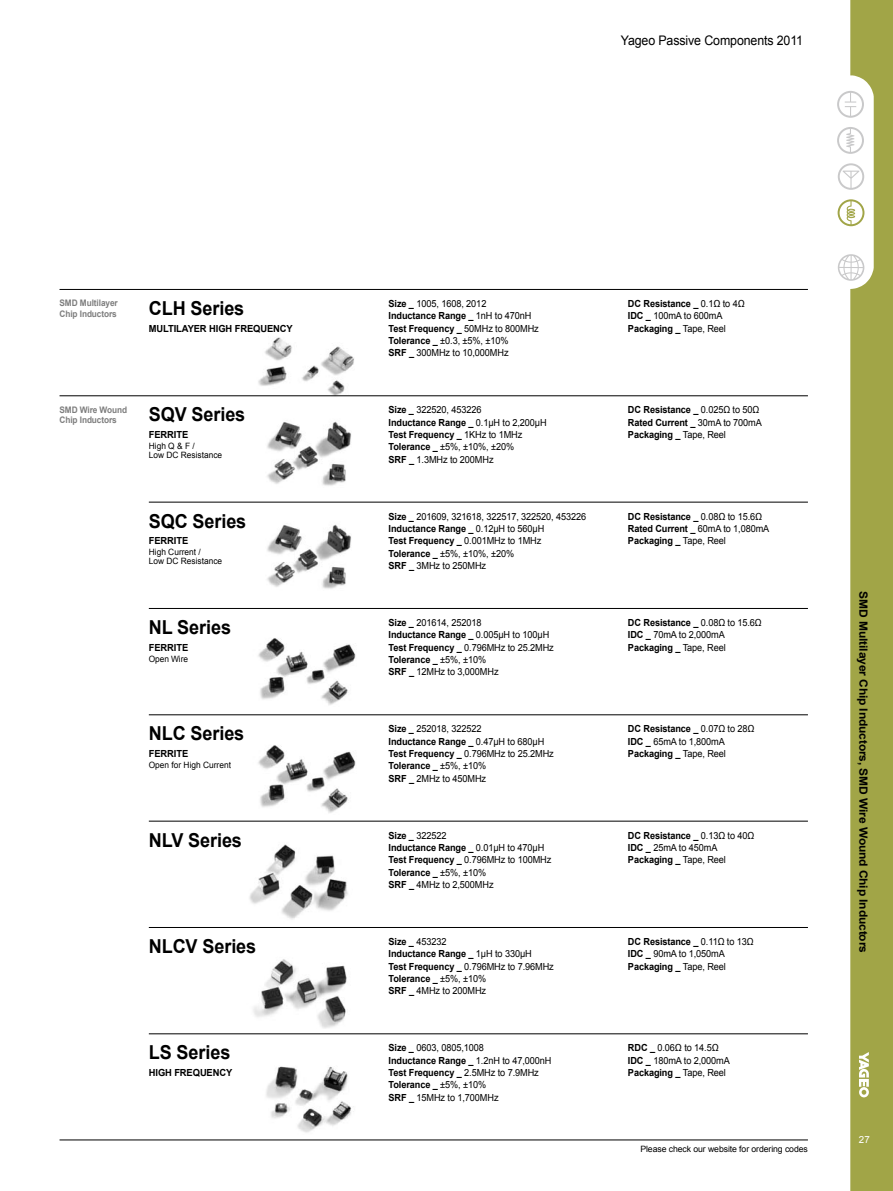
<style>
.page{position:relative;width:893px;height:1191px;background:#fff}
.page>*{position:absolute;margin:0;border:0;box-sizing:border-box;transform-origin:0 0}
.t1{font:700 19.2px "Arial";letter-spacing:-.005em;color:#000;scale:.94 1}
.t2{font:13.2px "Arial";letter-spacing:-.01em;color:#000;scale:.94 1}
.t3{font:700 11.25px "Arial";letter-spacing:-.01em;color:#000;scale:1.06 1}
.t4{font:9.75px/12.3px "Arial";letter-spacing:-.01em;color:#000;scale:.94 1}
.t5{font:700 9.75px/12.3px "Arial";letter-spacing:-.01em;color:#000;scale:.94 1}
.t6{font:700 9.75px "Arial";letter-spacing:-.01em;color:#000;scale:.96 1}
.t7{font:9.75px "Arial";color:#fff}
.t8{font:700 9px/10.8px "Arial";letter-spacing:-.01em;color:#7d7d7d;scale:.92 1}
.t9{font:8.7px/9px "Arial";color:#000;scale:.96 1}
.t10{font:8.7px "Arial";color:#000}
.s1{font-weight:700}
.s2{font-weight:400}
</style>
<div class="page">
<svg style="left:850px;top:0;width:43px;height:1191px;background:#a7aa53"></svg>
<svg style="left:837px;top:127px;width:27px;height:27px"></svg>
<svg style="left:838px;top:199px;width:26px;height:27px"></svg>
<svg style="left:837px;top:91px;width:27px;height:27px"></svg>
<svg style="left:838px;top:163px;width:26px;height:27px"></svg>
<svg style="left:838px;top:254px;width:26px;height:27px"></svg>
<svg style="left:859px;top:1052px;width:10px;height:45px"></svg>
<hr style="left:60px;top:1139px;width:748px;height:1px;background:#000">
<hr style="left:60px;top:289px;width:748px;height:1px;background:#000">
<img style="left:266px;top:1066px;width:86px;height:67px">
<img style="left:267px;top:421px;width:84px;height:65px">
<img style="left:267px;top:524px;width:84px;height:65px">
<img style="left:247px;top:337px;width:127px;height:60px">
<img style="left:258px;top:638px;width:98px;height:67px">
<img style="left:258px;top:745px;width:98px;height:68px">
<img style="left:249px;top:844px;width:99px;height:75px">
<img style="left:253px;top:959px;width:94px;height:69px">
<hr style="left:60px;top:395px;width:748px;height:1px;background:#000">
<hr style="left:149px;top:927px;width:659px;height:1px;background:#000">
<hr style="left:149px;top:1033px;width:659px;height:1px;background:#000">
<hr style="left:149px;top:502px;width:659px;height:1px;background:#000">
<hr style="left:149px;top:608px;width:659px;height:1px;background:#000">
<hr style="left:149px;top:714px;width:659px;height:1px;background:#000">
<hr style="left:149px;top:821px;width:659px;height:1px;background:#000">
<h2 class="t2" style="left:621px;top:32px;width:195px">Yageo Passive Components 2011</h2>
<p class="t8" style="left:60px;top:298px;width:65px">SMD Multilayer<br>Chip Inductors</p>
<h1 class="t1" style="left:149px;top:296px;width:103px">CLH Series</h1>
<p class="t6" style="left:149px;top:322px;width:151px">MULTILAYER HIGH FREQUENCY</p>
<p class="t8" style="left:60px;top:404px;width:75px">SMD Wire Wound<br>Chip Inductors</p>
<h1 class="t1" style="left:149px;top:402px;width:104px">SQV Series</h1>
<p class="t6" style="left:149px;top:428px;width:43px">FERRITE</p>
<p class="t9" style="left:149px;top:441px;width:78px">High Q &amp; F /<br>Low DC Resistance</p>
<h1 class="t1" style="left:149px;top:508px;width:105px">SQC Series</h1>
<p class="t6" style="left:149px;top:534px;width:43px">FERRITE</p>
<p class="t9" style="left:149px;top:548px;width:78px">High Current /<br>Low DC Resistance</p>
<h1 class="t1" style="left:149px;top:614px;width:89px">NL Series</h1>
<p class="t6" style="left:149px;top:641px;width:43px">FERRITE</p>
<p class="t9" style="left:149px;top:654px;width:42px">Open Wire</p>
<h1 class="t1" style="left:149px;top:721px;width:103px">NLC Series</h1>
<p class="t6" style="left:149px;top:747px;width:43px">FERRITE</p>
<p class="t9" style="left:149px;top:760px;width:87px">Open for High Current</p>
<p class="t4" style="left:389px;top:297px;width:161px"><span class="s1">Size _</span> 1005, 1608, 2012<br><span class="s1">Inductance Range _</span> 1nH to 470nH<br><span class="s1">Test Frequency _</span> 50MHz to 800MHz<br><span class="s1">Tolerance _</span> ±0.3, ±5%, ±10%<br><span class="s1">SRF _</span> 300MHz to 10,000MHz</p>
<p class="t4" style="left:628px;top:297px;width:126px"><span class="s1">DC Resistance _</span> 0.1Ω to 4Ω<br><span class="s1">IDC _</span> 100mA to 600mA<br><span class="s1">Packaging _</span> Tape, Reel</p>
<p class="t4" style="left:389px;top:404px;width:170px"><span class="s1">Size _</span> 322520, 453226<br><span class="s1">Inductance Range _</span> 0.1µH to 2,200µH<br><span class="s1">Test Frequency _</span> 1KHz to 1MHz<br><span class="s1">Tolerance _</span> ±5%, ±10%, ±20%<br><span class="s1">SRF _</span> 1.3MHz to 200MHz</p>
<p class="t5" style="left:628px;top:404px;width:144px">DC Resistance _ <span class="s2">0.025Ω to 50Ω<br></span>Rated Current _ <span class="s2">30mA to 700mA<br></span>Packaging _ <span class="s2">Tape, Reel</span></p>
<p class="t4" style="left:389px;top:510px;width:212px"><span class="s1">Size _</span> 201609, 321618, 322517, 322520, 453226<br><span class="s1">Inductance Range _</span> 0.12µH to 560μH<br><span class="s1">Test Frequency _</span> 0.001MHz to 1MHz<br><span class="s1">Tolerance _</span> ±5%, ±10%, ±20%<br><span class="s1">SRF _</span> 3MHz to 250MHz</p>
<p class="t5" style="left:628px;top:510px;width:152px">DC Resistance _ <span class="s2">0.08Ω to 15.6Ω<br></span>Rated Current _ <span class="s2">60mA to 1,080mA<br></span>Packaging _ <span class="s2">Tape, Reel</span></p>
<p class="t4" style="left:389px;top:616px;width:177px"><span class="s1">Size _</span> 201614, 252018<br><span class="s1">Inductance Range _</span> 0.005µH to 100μH<br><span class="s1">Test Frequency _</span> 0.796MHz to 25.2MHz<br><span class="s1">Tolerance _</span> ±5%, ±10%<br><span class="s1">SRF _</span> 12MHz to 3,000MHz</p>
<p class="t4" style="left:628px;top:616px;width:144px"><span class="s1">DC Resistance _</span> 0.08Ω to 15.6Ω<br><span class="s1">IDC _</span> 70mA to 2,000mA<br><span class="s1">Packaging _</span> Tape, Reel</p>
<p class="t4" style="left:389px;top:723px;width:177px"><span class="s1">Size _</span> 252018, 322522<br><span class="s1">Inductance Range _</span> 0.47μH to 680μH<br><span class="s1">Test Frequency _</span> 0.796MHz to 25.2MHz<br><span class="s1">Tolerance _</span> ±5%, ±10%<br><span class="s1">SRF _</span> 2MHz to 450MHz</p>
<p class="t4" style="left:628px;top:723px;width:136px"><span class="s1">DC Resistance _</span> 0.07Ω to 28Ω<br><span class="s1">IDC _</span> 65mA to 1,800mA<br><span class="s1">Packaging _</span> Tape, Reel</p>
<h1 class="t1" style="left:149px;top:827px;width:101px">NLV Series</h1>
<p class="t4" style="left:389px;top:829px;width:175px"><span class="s1">Size _</span> 322522<br><span class="s1">Inductance Range _</span> 0.01μH to 470μH<br><span class="s1">Test Frequency _</span> 0.796MHz to 100MHz<br><span class="s1">Tolerance _</span> ±5%, ±10%<br><span class="s1">SRF _</span> 4MHz to 2,500MHz</p>
<p class="t4" style="left:628px;top:829px;width:136px"><span class="s1">DC Resistance _</span> 0.13Ω to 40Ω<br><span class="s1">IDC _</span> 25mA to 450mA<br><span class="s1">Packaging _</span> Tape, Reel</p>
<h1 class="t1" style="left:149px;top:933px;width:116px">NLCV Series</h1>
<p class="t4" style="left:389px;top:935px;width:177px"><span class="s1">Size _</span> 453232<br><span class="s1">Inductance Range _</span> 1μH to 330μH<br><span class="s1">Test Frequency _</span> 0.796MHz to 7.96MHz<br><span class="s1">Tolerance _</span> ±5%, ±10%<br><span class="s1">SRF _</span> 4MHz to 200MHz</p>
<p class="t4" style="left:628px;top:935px;width:135px"><span class="s1">DC Resistance _</span> 0.11Ω to 13Ω<br><span class="s1">IDC _</span> 90mA to 1,050mA<br><span class="s1">Packaging _</span> Tape, Reel</p>
<h1 class="t1" style="left:149px;top:1040px;width:88px">LS Series</h1>
<p class="t6" style="left:149px;top:1066px;width:89px">HIGH FREQUENCY</p>
<p class="t4" style="left:389px;top:1041px;width:175px"><span class="s1">Size _</span> 0603, 0805,1008<br><span class="s1">Inductance Range _</span> 1.2nH to 47,000nH<br><span class="s1">Test Frequency _</span> 2.5MHz to 7.9MHz<br><span class="s1">Tolerance _</span> ±5%, ±10%<br><span class="s1">SRF _</span> 15MHz to 1,700MHz</p>
<p class="t4" style="left:628px;top:1041px;width:110px"><span class="s1">RDC _</span> 0.06Ω to 14.5Ω<br><span class="s1">IDC _</span> 180mA to 2,000mA<br><span class="s1">Packaging _</span> Tape, Reel</p>
<p class="t10" style="left:640px;top:1142px;width:169px">Please check our website for ordering codes</p>
<p class="t3" style="left:871px;top:591px;width:342px;rotate:90deg">SMD Multilayer Chip Inductors, SMD Wire Wound Chip Inductors</p>
<p class="t7" style="left:859px;top:1133px;width:13px">27</p>
</div>
